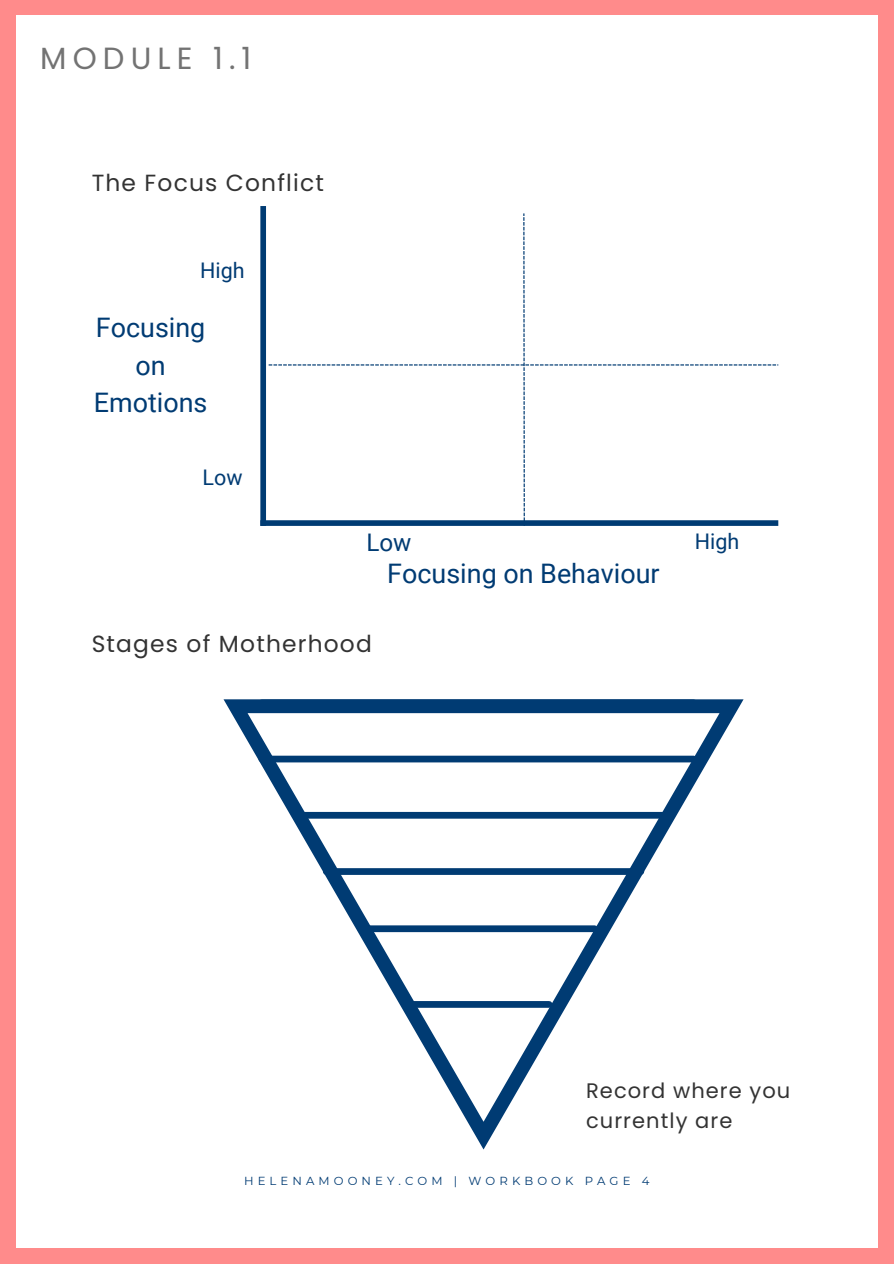
<style>
.page{position:relative;width:894px;height:1264px;background:#fff}
.page>*{position:absolute;margin:0;border:0;box-sizing:border-box;transform-origin:0 0}
.t1{font:30.6px "Poppins";letter-spacing:.2em;color:#737373}
.t2{font:26.85px/37.5px "Roboto";color:#003b73;text-align:center}
.t3{font:24.3px "Roboto";color:#003b73}
.t4{font:23.4px "Poppins";letter-spacing:.05em;color:#333}
.t5{font:21.45px "Roboto";color:#003b73}
.t6{font:21px/30.3px "Poppins";letter-spacing:.05em;color:#333}
.t7{font:11.7px "Montserrat";letter-spacing:.35em;color:#003b73}
</style>
<div class="page">
<div style="left:0;top:0;width:893px;height:1263px;background:#ff8b8b"></div>
<div style="left:16px;top:15px;width:861px;height:1232px;background:#fff"></div>
<div style="left:260px;top:206px;width:6px;height:320px;background:#003b73"></div>
<svg style="left:268px;top:213px;width:510px;height:313px"></svg>
<svg style="left:223px;top:699px;width:520px;height:450px"></svg>
<h3 class="t1" style="left:40px;top:37px;width:213px">MODULE 1.1</h3>
<h1 class="t4" style="left:92px;top:166px;width:234px">The Focus Conflict</h1>
<h2 class="t5" style="left:200px;top:258px;width:46px">High</h2>
<h3 class="t2" style="left:94px;top:309px;width:115px">Focusing on<br>Emotions</h3>
<p class="t5" style="left:202px;top:465px;width:41px">Low</p>
<p class="t3" style="left:366px;top:528px;width:47px">Low</p>
<p class="t5" style="left:694px;top:529px;width:46px">High</p>
<p class="t2" style="left:387px;top:554px;width:274px">Focusing on Behaviour</p>
<h3 class="t4" style="left:92px;top:627px;width:281px">Stages of Motherhood</h3>
<p class="t6" style="left:586px;top:1075px;width:206px">Record where you currently are</p>
<h4 class="t7" style="left:244px;top:1173px;width:407px">HELENAMOONEY.COM | WORKBOOK PAGE 4</h4>
</div>
